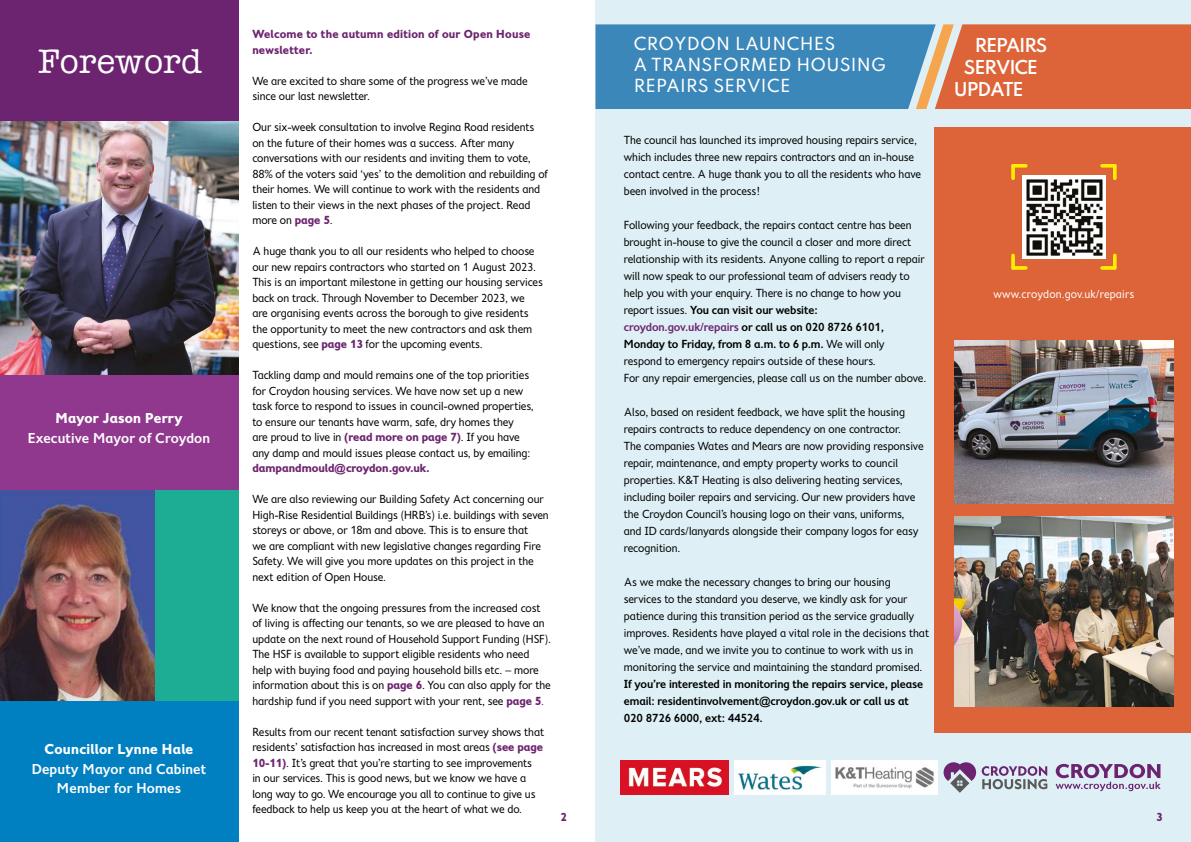
<style>
.page{position:relative;width:1191px;height:842px;background:#fff}
.page>*{position:absolute;margin:0;border:0;box-sizing:border-box;transform-origin:0 0}
.t1{font:35px "American Typewriter";letter-spacing:.01em;color:#fff}
.t2{font:600 17px "Spartan";letter-spacing:-.06em;color:#fff}
.t3{font:500 16px/21px "Spartan";letter-spacing:.02em;color:#fff}
.t4{font:600 14.7px/19.6px "Fiendstar";color:#fff;text-align:center}
.t5{font:700 14.7px "Fiendstar";color:#fff}
.t6{font:12px/15.5px "Fiendstar";letter-spacing:-.02em;color:#000}
.t7{font:600 12px/17px "Fiendstar";letter-spacing:-.02em;color:#000}
.t8{font:700 12px/15.5px "Fiendstar";color:#6d2470}
.t9{font:700 12px "Fiendstar";letter-spacing:-.02em;color:#6d2470}
.t10{font:12px "Fiendstar";color:#fff}
.s1{font-weight:700;color:#6d2470}
.s2{color:#6d2470}
.s3{font-weight:600}
.s4{font-weight:600;color:#6d2470}
</style>
<div class="page">
<div style="left:595px;top:0;width:596px;height:842px;background:#def0f5"></div>
<div style="left:934px;top:116px;width:257px;height:617px;background:#dd6338"></div>
<div style="left:0;top:0;width:238px;height:842px;background:#6d2470"></div>
<div style="left:0;top:275px;width:238px;height:228px;background:#90388d"></div>
<div style="left:0;top:550px;width:238px;height:292px;background:#0080c1"></div>
<img style="left:0;top:121px;width:238px;height:253px">
<div style="left:0;top:490px;width:238px;height:211px;background:#1dad95"></div>
<img style="left:0;top:490px;width:154px;height:211px">
<div style="left:595px;top:15px;width:596px;height:111px;background:#def0f5"></div>
<svg style="left:595px;top:24px;width:596px;height:85px"></svg>
<svg style="left:1055px;top:764px;width:105px;height:27px"></svg>
<svg style="left:943px;top:762px;width:104px;height:31px"></svg>
<img style="left:831px;top:761px;width:106px;height:33px">
<img style="left:621px;top:761px;width:107px;height:33px">
<img style="left:734px;top:761px;width:91px;height:33px">
<img style="left:1022px;top:176px;width:83px;height:82px">
<svg style="left:1011px;top:166px;width:4px;height:12px"></svg>
<svg style="left:1013px;top:164px;width:12px;height:4px"></svg>
<svg style="left:1102px;top:164px;width:12px;height:4px"></svg>
<svg style="left:1113px;top:166px;width:3px;height:12px"></svg>
<svg style="left:1113px;top:255px;width:3px;height:13px"></svg>
<svg style="left:1102px;top:266px;width:12px;height:4px"></svg>
<svg style="left:1013px;top:266px;width:12px;height:4px"></svg>
<svg style="left:1011px;top:255px;width:4px;height:13px"></svg>
<img style="left:954px;top:516px;width:219px;height:191px">
<img style="left:954px;top:340px;width:219px;height:164px">
<h1 class="t1" style="left:38px;top:35px;width:165px">Foreword</h1>
<p class="t5" style="left:55px;top:410px;width:129px">Mayor Jason Perry</p>
<p class="t4" style="left:28px;top:428px;width:184px">Executive Mayor of Croydon</p>
<p class="t5" style="left:45px;top:740px;width:150px">Councillor Lynne Hale</p>
<p class="t4" style="left:32px;top:759px;width:176px">Deputy Mayor and Cabinet<br>Member for Homes</p>
<p class="t8" style="left:252px;top:26px;width:280px">Welcome to the autumn edition of our Open House newsletter.</p>
<p class="t6" style="left:252px;top:73px;width:277px">We are excited to share some of the progress we’ve made since our last newsletter.</p>
<p class="t6" style="left:252px;top:119px;width:297px">Our six-week consultation to involve Regina Road residents on the future of their homes was a success. After many conversations with our residents and inviting them to vote, 88% of the voters said ‘yes’ to the demolition and rebuilding of their homes. We will continue to work with the residents and listen to their views in the next phases of the project. Read more on <span class="s1">page 5</span>.</p>
<p class="t6" style="left:252px;top:243px;width:292px">A huge thank you to all our residents who helped to choose our new repairs contractors who started on 1 August 2023.<br>This is an important milestone in getting our housing services back on track. Through November to December 2023, we are organising events across the borough to give residents the opportunity to meet the new contractors and ask them questions, see <span class="s1">page 13</span> for the upcoming events.</p>
<p class="t6" style="left:252px;top:367px;width:283px">Tackling damp and mould remains one of the top priorities for Croydon housing services. We have now set up a new task force to respond to issues in council-owned properties, to ensure our tenants have warm, safe, dry homes they<br>are proud to live in <span class="s1">(read more on page 7)</span>. If you have any damp and mould issues please contact us, by emailing:</p>
<p class="t9" style="left:252px;top:461px;width:179px">dampandmould@croydon.gov.uk.</p>
<p class="t6" style="left:252px;top:491px;width:298px">We are also reviewing our Building Safety Act concerning our High-Rise Residential Buildings (HRB’s) i.e. buildings with seven storeys or above, or 18m and above. This is to ensure that<br>we are compliant with new legislative changes regarding Fire Safety. We will give you more updates on this project in the next edition of Open House.</p>
<p class="t6" style="left:252px;top:600px;width:300px">We know that the ongoing pressures from the increased cost of living is affecting our tenants, so we are pleased to have an update on the next round of Household Support Funding (HSF).<br>The HSF is available to support eligible residents who need help with buying food and paying household bills etc. – more information about this is on <span class="s1">page 6</span>. You can also apply for the hardship fund if you need support with your rent, see <span class="s1">page 5</span><span class="s2">.</span></p>
<p class="t6" style="left:252px;top:724px;width:293px">Results from our recent tenant satisfaction survey shows that residents’ satisfaction has increased in most areas <span class="s1">(see page 10-11)</span>. It’s great that you’re starting to see improvements<br>in our services. This is good news, but we know we have a long way to go. We encourage you all to continue to give us feedback to help us keep you at the heart of what we do.</p>
<h3 class="t3" style="left:634px;top:32px;width:254px">CROYDON LAUNCHES<br>A TRANSFORMED HOUSING<br>REPAIRS SERVICE</h3>
<h2 class="t2" style="left:974px;top:32px;width:74px">REPAIRS</h2>
<h2 class="t2" style="left:964px;top:54px;width:75px">SERVICE</h2>
<h2 class="t2" style="left:953px;top:76px;width:71px">UPDATE</h2>
<p class="t6" style="left:624px;top:131px;width:299px;line-height:17px">The council has launched its improved housing repairs service, which includes three new repairs contractors and an in-house contact centre. A huge thank you to all the residents who have been involved in the process!</p>
<p class="t6" style="left:624px;top:216px;width:304px;line-height:17px">Following your feedback, the repairs contact centre has been brought in-house to give the council a closer and more direct relationship with its residents. Anyone calling to report a repair will now speak to our professional team of advisers ready to help you with your enquiry. There is no change to how you report issues. <span class="s3">You can visit our website: </span><span class="s4">croydon.gov.uk/repairs</span> <span class="s3">or call us on 020 8726 6101, Monday to Friday, from 8 a.m. to 6 p.m.</span> We will only<br>respond to emergency repairs outside of these hours.<br>For any repair emergencies, please call us on the number above.</p>
<p class="t6" style="left:624px;top:403px;width:301px;line-height:17px">Also, based on resident feedback, we have split the housing repairs contracts to reduce dependency on one contractor.<br>The companies Wates and Mears are now providing responsive repair, maintenance, and empty property works to council properties. K&amp;T Heating is also delivering heating services, including boiler repairs and servicing. Our new providers have the Croydon Council’s housing logo on their vans, uniforms, and ID cards/lanyards alongside their company logos for easy recognition.</p>
<p class="t6" style="left:624px;top:573px;width:307px;line-height:17px">As we make the necessary changes to bring our housing services to the standard you deserve, we kindly ask for your patience during this transition period as the service gradually improves. Residents have played a vital role in the decisions that we’ve made, and we invite you to continue to work with us in monitoring the service and maintaining the standard promised.</p>
<p class="t7" style="left:624px;top:675px;width:301px">If you’re interested in monitoring the repairs service, please email: residentinvolvement@croydon.gov.uk or call us at<br>020 8726 6000, ext: 44524.</p>
<p class="t10" style="left:993px;top:287px;width:142px">www.croydon.gov.uk/repairs</p>
<p class="t8" style="left:560px;top:808px;width:8px">2</p>
<p class="t8" style="left:1156px;top:808px;width:8px">3</p>
</div>
